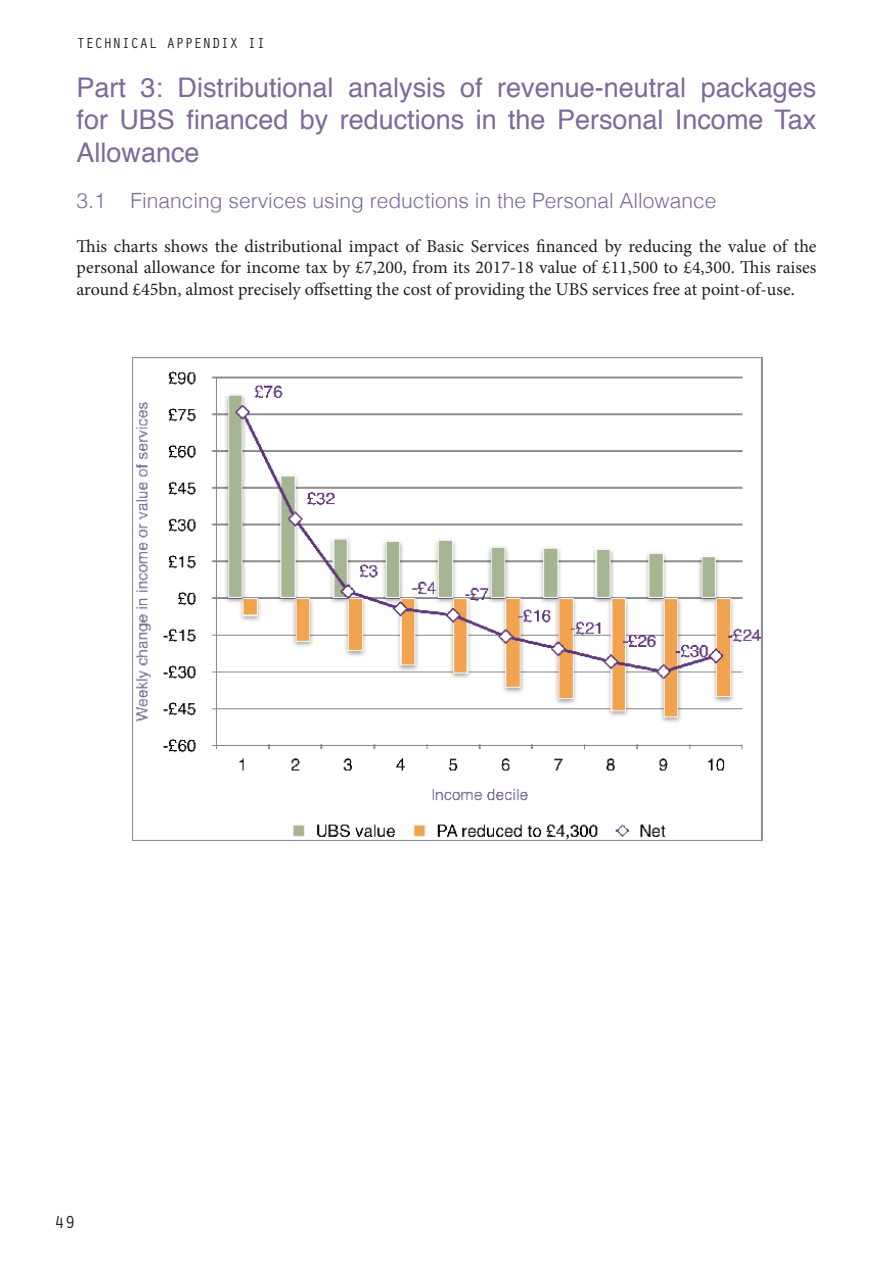
<style>
.page{position:relative;width:893px;height:1263px;background:#fff}
.page>*{position:absolute;margin:0;border:0;box-sizing:border-box;transform-origin:0 0}
.t1{font:27px/32.4px "Helvetica";color:#7d6a9b;text-align:justify}
.t2{font:300 21px "Helvetica";color:#7d6a9b}
.t3{font:18px/21.6px "Minion Pro";color:#231f20;text-align:justify}
.t4{font:18px "Orator Std";color:#231f20}
.t5{font:15px "Orator Std";color:#231f20}
</style>
<div class="page">
<img style="left:132px;top:357px;width:631px;height:484px">
<p class="t5" style="left:77px;top:32px;width:191px">TECHNICAL APPENDIX II</p>
<p class="t1" style="left:77px;top:72px;width:741px">Part 3: Distributional analysis of revenue-neutral packages for UBS financed by reductions in the Personal Income Tax Allowance</p>
<p class="t2" style="left:77px;top:183px;width:641px">3.1 Financing services using reductions in the Personal Allowance</p>
<p class="t3" style="left:77px;top:235px;width:741px">This charts shows the distributional impact of Basic Services financed by reducing the value of the personal allowance for income tax by £7,200, from its 2017-18 value of £11,500 to £4,300. This raises around £45bn, almost precisely offsetting the cost of providing the UBS services free at point-of-use.</p>
<p class="t4" style="left:54px;top:1209px;width:23px">49</p>
</div>
